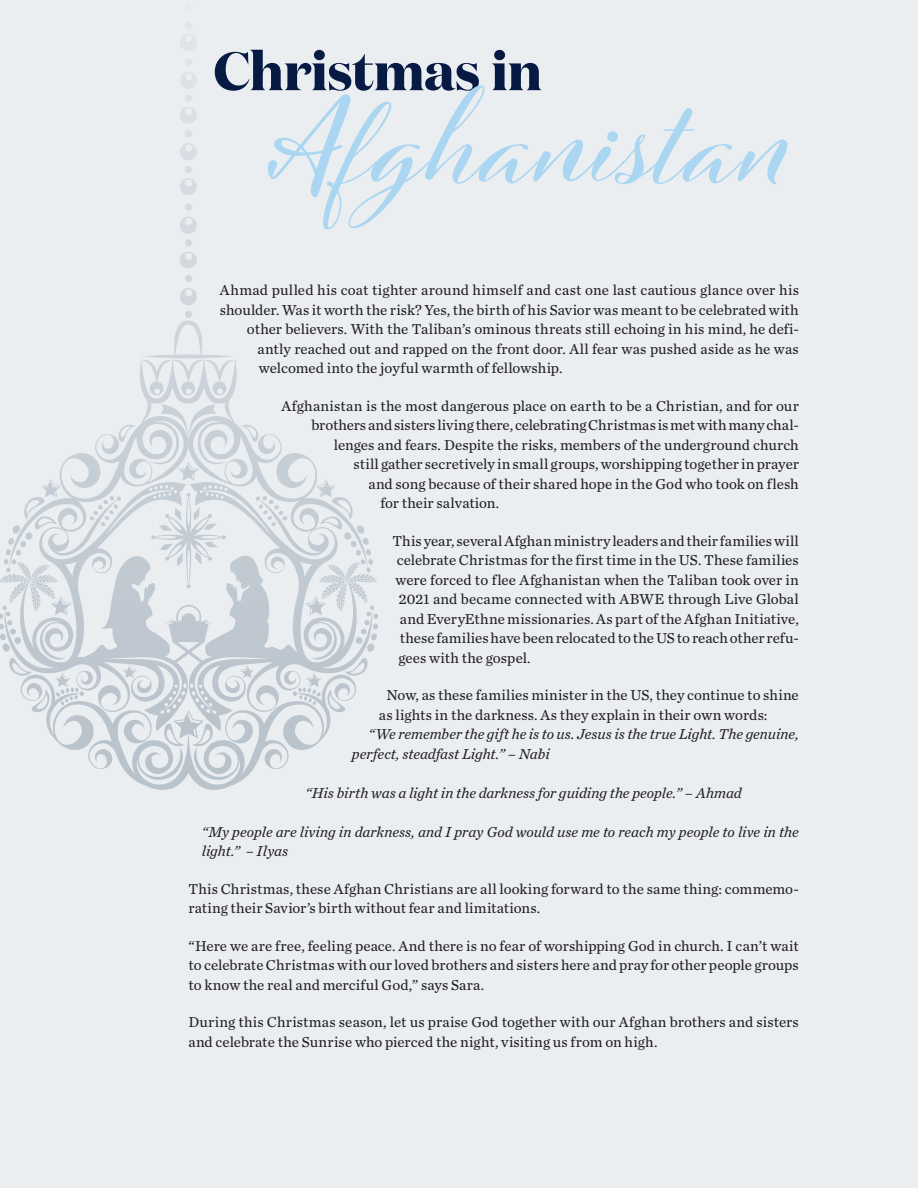
<style>
.page{position:relative;width:918px;height:1188px;background:#ebeef1}
.page>*{position:absolute;margin:0;border:0;box-sizing:border-box;transform-origin:0 0}
.Country_names_Cinque{font:700 120px "Cinque Donne";letter-spacing:.025em;color:#aad6f2}
.Domaine_36pt{font:700 54px "Domaine Display";letter-spacing:-.005em;color:#071a43}
.bodytext{font:15px/19.5px "Chronicle Text G2";letter-spacing:.005em;color:#231f20}
.body_text_indent{font:italic 15px/19.5px "Chronicle Text G2";letter-spacing:-.005em;color:#231f20}
</style>
<div class="page">
<svg style="left:180px;top:288px;width:17px;height:17px"></svg>
<div style="left:185px;top:275px;width:7px;height:7px;background:#d1d7dd;border-radius:50%"></div>
<div style="left:185px;top:311px;width:7px;height:7px;background:#cfd5dc;border-radius:50%"></div>
<svg style="left:180px;top:251px;width:17px;height:18px"></svg>
<svg style="left:180px;top:216px;width:17px;height:18px"></svg>
<div style="left:185px;top:204px;width:7px;height:7px;background:#d5dbe0;border-radius:50%"></div>
<div style="left:185px;top:239px;width:7px;height:8px;background:#d3d9df;border-radius:50%"></div>
<svg style="left:180px;top:178px;width:17px;height:17px"></svg>
<svg style="left:180px;top:143px;width:17px;height:17px"></svg>
<div style="left:185px;top:130px;width:7px;height:7px;background:#dadfe4;border-radius:50%"></div>
<div style="left:185px;top:166px;width:7px;height:7px;background:#d7dde2;border-radius:50%"></div>
<svg style="left:180px;top:107px;width:17px;height:17px"></svg>
<svg style="left:180px;top:72px;width:17px;height:17px"></svg>
<div style="left:185px;top:59px;width:7px;height:7px;background:#dee3e7;border-radius:50%"></div>
<div style="left:185px;top:95px;width:7px;height:7px;background:#dce1e5;border-radius:50%"></div>
<svg style="left:180px;top:34px;width:17px;height:16px"></svg>
<div style="left:185px;top:22px;width:7px;height:7px;background:#e0e5e9;border-radius:50%"></div>
<svg style="left:0;top:321px;width:378px;height:469px"></svg>
<div style="left:185px;top:4px;width:7px;height:7px;background:#e5e9ec;border-radius:50%"></div>
<p class="Domaine_36pt" style="left:213px;top:36px;width:330px">Christmas in</p>
<p class="Country_names_Cinque" style="left:268px;top:67px;width:524px">Afghanistan</p>
<p class="bodytext" style="left:220px;top:280px;width:581px">Ahmad pulled his coat tighter around himself and cast one last cautious glance over his</p>
<p class="bodytext" style="left:220px;top:299px;width:580px">shoulder. Was it worth the risk? Yes, the birth of his Savior was meant to be celebrated with</p>
<p class="bodytext" style="left:247px;top:319px;width:553px">other believers. With the Taliban’s ominous threats still echoing in his mind, he defi-</p>
<p class="bodytext" style="left:257px;top:338px;width:543px">antly reached out and rapped on the front door. All fear was pushed aside as he was</p>
<p class="bodytext" style="left:259px;top:358px;width:305px">welcomed into the joyful warmth of fellowship.</p>
<p class="bodytext" style="left:281px;top:395px;width:519px">Afghanistan is the most dangerous place on earth to be a Christian, and for our</p>
<p class="bodytext" style="left:311px;top:415px;width:489px">brothers and sisters living there, celebrating Christmas is met with many chal-</p>
<p class="bodytext" style="left:334px;top:434px;width:466px">lenges and fears. Despite the risks, members of the underground church</p>
<p class="bodytext" style="left:353px;top:454px;width:447px">still gather secretively in small groups, worshipping together in prayer</p>
<p class="bodytext" style="left:368px;top:473px;width:432px">and song because of their shared hope in the God who took on flesh</p>
<p class="bodytext" style="left:380px;top:493px;width:120px">for their salvation.</p>
<p class="bodytext" style="left:392px;top:530px;width:408px">This year, several Afghan ministry leaders and their families will</p>
<p class="bodytext" style="left:397px;top:550px;width:403px">celebrate Christmas for the first time in the US. These families</p>
<p class="bodytext" style="left:395px;top:569px;width:405px">were forced to flee Afghanistan when the Taliban took over in</p>
<p class="bodytext" style="left:398px;top:589px;width:402px">2021 and became connected with ABWE through Live Global</p>
<p class="bodytext" style="left:400px;top:608px;width:401px">and EveryEthne missionaries. As part of the Afghan Initiative,</p>
<p class="bodytext" style="left:400px;top:628px;width:400px">these families have been relocated to the US to reach other refu-</p>
<p class="bodytext" style="left:398px;top:647px;width:134px">gees with the gospel.</p>
<p class="bodytext" style="left:379px;top:685px;width:421px;text-indent:7px">Now, as these families minister in the US, they continue to shine as lights in the darkness. As they explain in their own words:</p>
<p class="body_text_indent" style="left:352px;top:724px;width:449px;text-indent:16px">“We remember the gift he is to us. Jesus is the true Light. The genuine, perfect, steadfast Light.” – Nabi</p>
<p class="body_text_indent" style="left:305px;top:782px;width:438px">“His birth was a light in the darkness for guiding the people.” – Ahmad</p>
<p class="body_text_indent" style="left:202px;top:821px;width:598px">“My people are living in darkness, and I pray God would use me to reach my people to live in the light.” – Ilyas</p>
<p class="bodytext" style="left:188px;top:878px;width:612px">This Christmas, these Afghan Christians are all looking forward to the same thing: commemo&shy;rating their Savior’s birth without fear and limitations.</p>
<p class="bodytext" style="left:188px;top:935px;width:612px;text-align:justify">“Here we are free, feeling peace. And there is no fear of worshipping God in church. I can’t wait to celebrate Christmas with our loved brothers and sisters here and pray for other people groups to know the real and merciful God,” says Sara.</p>
<p class="bodytext" style="left:188px;top:1012px;width:612px">During this Christmas season, let us praise God together with our Afghan brothers and sisters and celebrate the Sunrise who pierced the night, visiting us from on high.</p>
</div>
